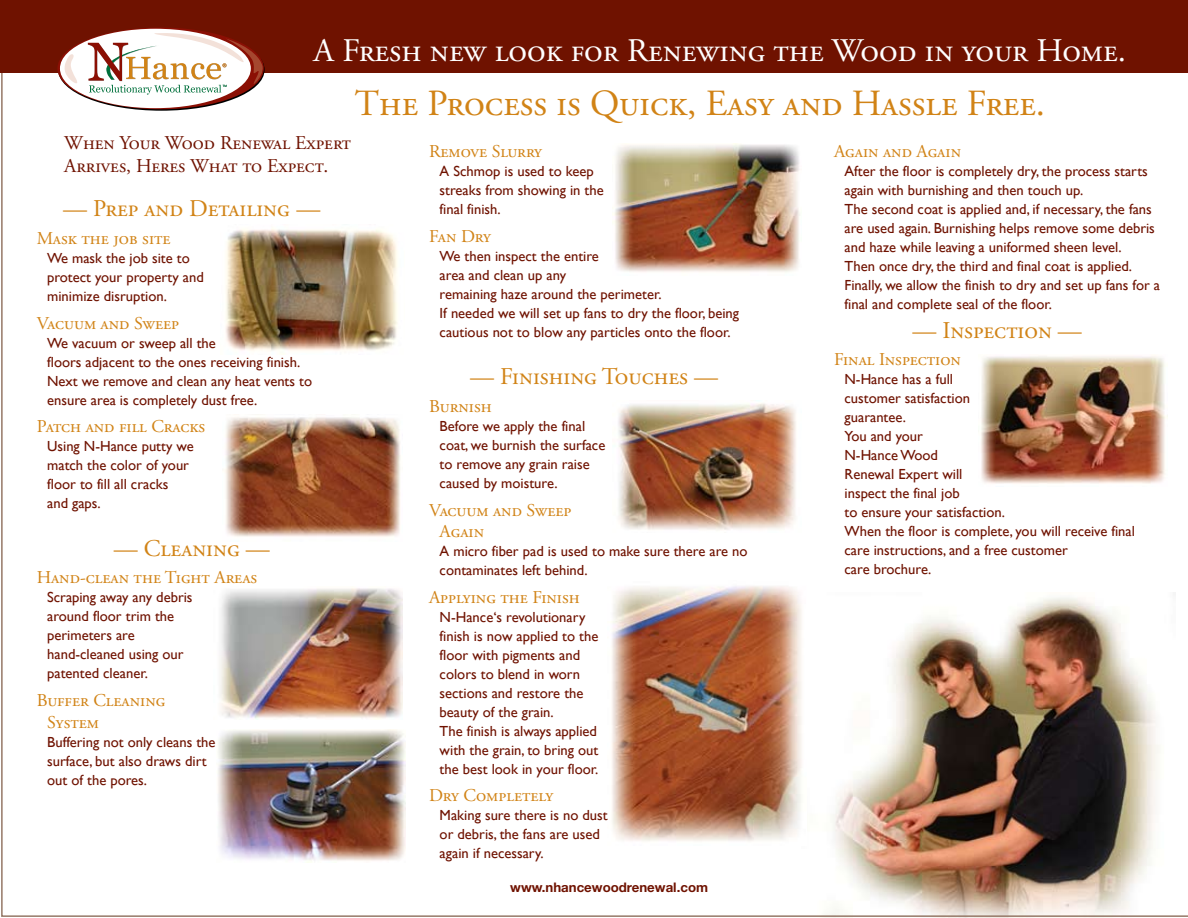
<style>
.page{position:relative;width:1188px;height:918px;background:#fff}
.page>*{position:absolute;margin:0;border:0;box-sizing:border-box;transform-origin:0 0}
.t1{font:36.9px "Adobe Garamond Regular SC";color:#d18316}
.t2{font:33px "Adobe Garamond Regular SC";color:#fff}
.t3{font:24px "Adobe Garamond Regular SC";color:#d18316}
.t4{font:19.5px/23.4px "Adobe Garamond Regular SC";color:#6f1200}
.t5{font:18px/21.6px "Adobe Garamond Regular SC";color:#d18316}
.t6{font:14.55px/19px "Gill Sans";color:#6f1200}
.t7{font:700 13.2px "Helvetica Neue";color:#6f1200}
</style>
<div class="page">
<img style="left:1px;top:73px;width:1187px;height:844px">
<div style="left:0;top:0;width:1188px;height:73px;background:#6f1200"></div>
<svg style="left:57px;top:28px;width:207px;height:81px"></svg>
<div style="left:60px;top:29px;width:191px;height:79px;background:#fff;border-radius:50%"></div>
<svg style="left:88px;top:32px;width:176px;height:63px"></svg>
<svg style="left:62px;top:52px;width:15px;height:36px"></svg>
<img style="left:220px;top:225px;width:184px;height:129px">
<img style="left:613px;top:400px;width:189px;height:133px">
<img style="left:214px;top:587px;width:188px;height:132px">
<h2 class="t2" style="left:314px;top:33px;width:814px">A Fresh new look for Renewing the Wood in your Home.</h2>
<h1 class="t1" style="left:355px;top:83px;width:692px">The Process is Quick, Easy and Hassle Free.</h1>
<h3 class="t4" style="left:64px;top:132px;width:288px">When Your Wood Renewal Expert<br>Arrives, Heres What to Expect.</h3>
<h3 class="t3" style="left:63px;top:196px;width:259px">— Prep and Detailing —</h3>
<p class="t5" style="left:37px;top:228px;width:135px">Mask the job site</p>
<p class="t6" style="left:47px;top:248px;width:158px">We mask the job site to protect your property and minimize disruption.</p>
<p class="t5" style="left:37px;top:313px;width:144px">Vacuum and Sweep</p>
<p class="t6" style="left:47px;top:333px;width:266px">We vacuum or sweep all the<br>floors adjacent to the ones receiving finish.<br>Next we remove and clean any heat vents to ensure area is completely dust free.</p>
<p class="t5" style="left:37px;top:416px;width:170px">Patch and fill Cracks</p>
<p class="t6" style="left:47px;top:437px;width:148px">Using N-Hance putty we match the color of your floor to fill all cracks<br>and gaps.</p>
<h3 class="t3" style="left:114px;top:535px;width:157px">— Cleaning —</h3>
<p class="t5" style="left:37px;top:567px;width:222px">Hand-clean the Tight Areas</p>
<p class="t6" style="left:47px;top:588px;width:147px">Scraping away any debris around floor trim the perimeters are hand-cleaned using our patented cleaner.</p>
<p class="t5" style="left:47px;top:690px;width:120px;text-indent:-10px">Buffer Cleaning<br>System</p>
<p class="t6" style="left:47px;top:732px;width:170px">Buffering not only cleans the surface, but also draws dirt out of the pores.</p>
<p class="t5" style="left:429px;top:141px;width:115px">Remove Slurry</p>
<p class="t6" style="left:440px;top:162px;width:166px">A Schmop is used to keep streaks from showing in the final finish.</p>
<p class="t5" style="left:429px;top:226px;width:63px">Fan Dry</p>
<p class="t6" style="left:440px;top:246px;width:301px">We then inspect the entire<br>area and clean up any<br>remaining haze around the perimeter.<br>If needed we will set up fans to dry the floor, being cautious not to blow any particles onto the floor.</p>
<h3 class="t3" style="left:470px;top:364px;width:249px">— Finishing Touches —</h3>
<p class="t5" style="left:429px;top:396px;width:64px">Burnish</p>
<p class="t6" style="left:440px;top:416px;width:167px">Before we apply the final coat, we burnish the surface to remove any grain raise caused by moisture.</p>
<p class="t5" style="left:440px;top:499px;width:133px;text-indent:-10px">Vacuum and Sweep<br>Again</p>
<p class="t6" style="left:440px;top:542px;width:309px">A micro fiber pad is used to make sure there are no contaminates left behind.</p>
<p class="t5" style="left:429px;top:587px;width:152px">Applying the Finish</p>
<p class="t6" style="left:440px;top:607px;width:160px">N-Hance‘s revolutionary finish is now applied to the floor with pigments and colors to blend in worn sections and restore the beauty of the grain.<br>The finish is always applied with the grain, to bring out the best look in your floor.</p>
<p class="t5" style="left:429px;top:785px;width:126px">Dry Completely</p>
<p class="t6" style="left:440px;top:806px;width:170px">Making sure there is no dust or debris, the fans are used again if necessary.</p>
<p class="t7" style="left:510px;top:879px;width:199px">www.nhancewoodrenewal.com</p>
<p class="t5" style="left:834px;top:141px;width:129px">Again and Again</p>
<p class="t6" style="left:845px;top:162px;width:317px">After the floor is completely dry, the process starts again with burnishing and then touch up.<br>The second coat is applied and, if necessary, the fans are used again. Burnishing helps remove some debris and haze while leaving a uniformed sheen level.<br>Then once dry, the third and final coat is applied.<br>Finally, we allow the finish to dry and set up fans for a final and complete seal of the floor.</p>
<h3 class="t3" style="left:913px;top:317px;width:171px">— Inspection —</h3>
<p class="t5" style="left:834px;top:349px;width:128px">Final Inspection</p>
<p class="t6" style="left:845px;top:370px;width:292px">N-Hance has a full<br>customer satisfaction<br>guarantee.<br>You and your<br>N-Hance Wood<br>Renewal Expert will<br>inspect the final job<br>to ensure your satisfaction.<br>When the floor is complete, you will receive final care instructions, and a free customer<br>care brochure.</p>
</div>
